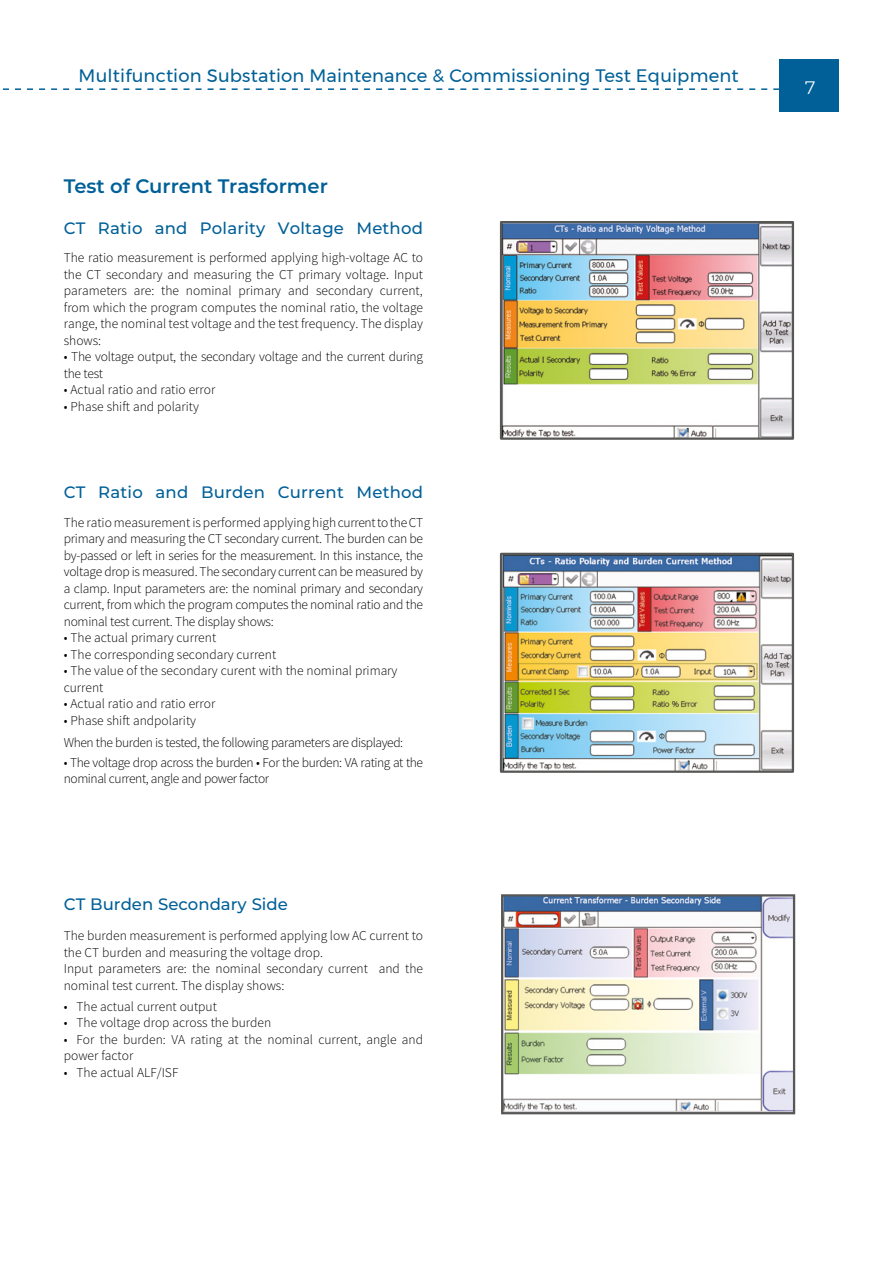
<style>
.page{position:relative;width:893px;height:1263px;background:#fff}
.page>*{position:absolute;margin:0;border:0;box-sizing:border-box;transform-origin:0 0}
.t1{font:600 19.5px "Montserrat";color:#006098}
.t2{font:18px "Montserrat";letter-spacing:.01em;color:#006097}
.t3{font:300 18px "Montserrat";color:#fff}
.t4{font:500 16.5px "Montserrat";letter-spacing:.01em;color:#006098}
.t5{font:300 13.5px/16.5px "Source Sans Pro";color:#000}
.t6{font:300 13.5px/22.5px "Source Sans Pro";letter-spacing:-.03em;color:#000}
.t7{font:300 13.5px/16.5px "Source Sans Pro";letter-spacing:-.02em;color:#000}
</style>
<div class="page">
<div style="left:779px;top:59px;width:60px;height:52px;background:#006097"></div>
<svg style="left:2px;top:88px;width:777px;height:2px"></svg>
<img style="left:503px;top:224px;width:288px;height:213px">
<div style="left:500px;top:221px;width:294px;height:219px;border:2px solid #575756"></div>
<img style="left:503px;top:556px;width:288px;height:214px">
<div style="left:500px;top:553px;width:294px;height:220px;border:2px solid #575756"></div>
<svg style="left:501px;top:894px;width:295px;height:221px"></svg>
<h2 class="t2" style="left:79px;top:62px;width:661px">Multifunction Substation Maintenance &amp; Commissioning Test Equipment</h2>
<h1 class="t1" style="left:64px;top:172px;width:266px">Test of Current Trasformer</h1>
<p class="t4" style="left:64px;top:216px;width:361px">CT Ratio and Polarity Voltage Method</p>
<p class="t5" style="left:64px;top:249px;width:361px;text-align:justify">The ratio measurement is performed applying high-voltage AC to the CT secondary and measuring the CT primary voltage. Input parameters are: the nominal primary and secondary current, from which the program computes the nominal ratio, the voltage range, the nominal test voltage and the test frequency. The display shows:</p>
<p class="t7" style="left:64px;top:348px;width:361px">• The voltage output, the secondary voltage and the current during the test</p>
<p class="t5" style="left:64px;top:381px;width:153px">• Actual ratio and ratio error</p>
<p class="t5" style="left:64px;top:398px;width:137px">• Phase shift and polarity</p>
<p class="t4" style="left:64px;top:481px;width:361px">CT Ratio and Burden Current Method</p>
<p class="t5" style="left:64px;top:514px;width:361px;text-align:justify">The ratio measurement is performed applying high current to the CT primary and measuring the CT secondary current. The burden can be by-passed or left in series for the measurement. In this instance, the voltage drop is measured. The secondary current can be measured by a clamp. Input parameters are: the nominal primary and secondary current, from which the program computes the nominal ratio and the nominal test current. The display shows:</p>
<p class="t5" style="left:64px;top:629px;width:154px">• The actual primary current</p>
<p class="t5" style="left:64px;top:646px;width:214px">• The corresponding secondary current</p>
<p class="t5" style="left:64px;top:662px;width:335px">• The value of the secondary curent with the nominal primary current</p>
<p class="t5" style="left:64px;top:695px;width:153px">• Actual ratio and ratio error</p>
<p class="t6" style="left:64px;top:709px;width:341px">• Phase shift andpolarity<br>When the burden is tested, the following parameters are displayed:</p>
<p class="t6" style="left:64px;top:754px;width:361px;line-height:16.5px">• The voltage drop across the burden • For the burden: VA rating at the nominal current, angle and power factor</p>
<p class="t4" style="left:64px;top:893px;width:226px">CT Burden Secondary Side</p>
<p class="t5" style="left:64px;top:927px;width:361px">The burden measurement is performed applying low AC current to the CT burden and measuring the voltage drop.<br>Input parameters are: the nominal secondary current and the nominal test current. The display shows:</p>
<p class="t5" style="left:64px;top:998px;width:155px">• The actual current output</p>
<p class="t5" style="left:64px;top:1014px;width:209px">• The voltage drop across the burden</p>
<p class="t5" style="left:64px;top:1031px;width:361px">• For the burden: VA rating at the nominal current, angle and power factor</p>
<p class="t5" style="left:64px;top:1064px;width:116px">• The actual ALF/ISF</p>
<h2 class="t3" style="left:805px;top:74px;width:12px">7</h2>
</div>
